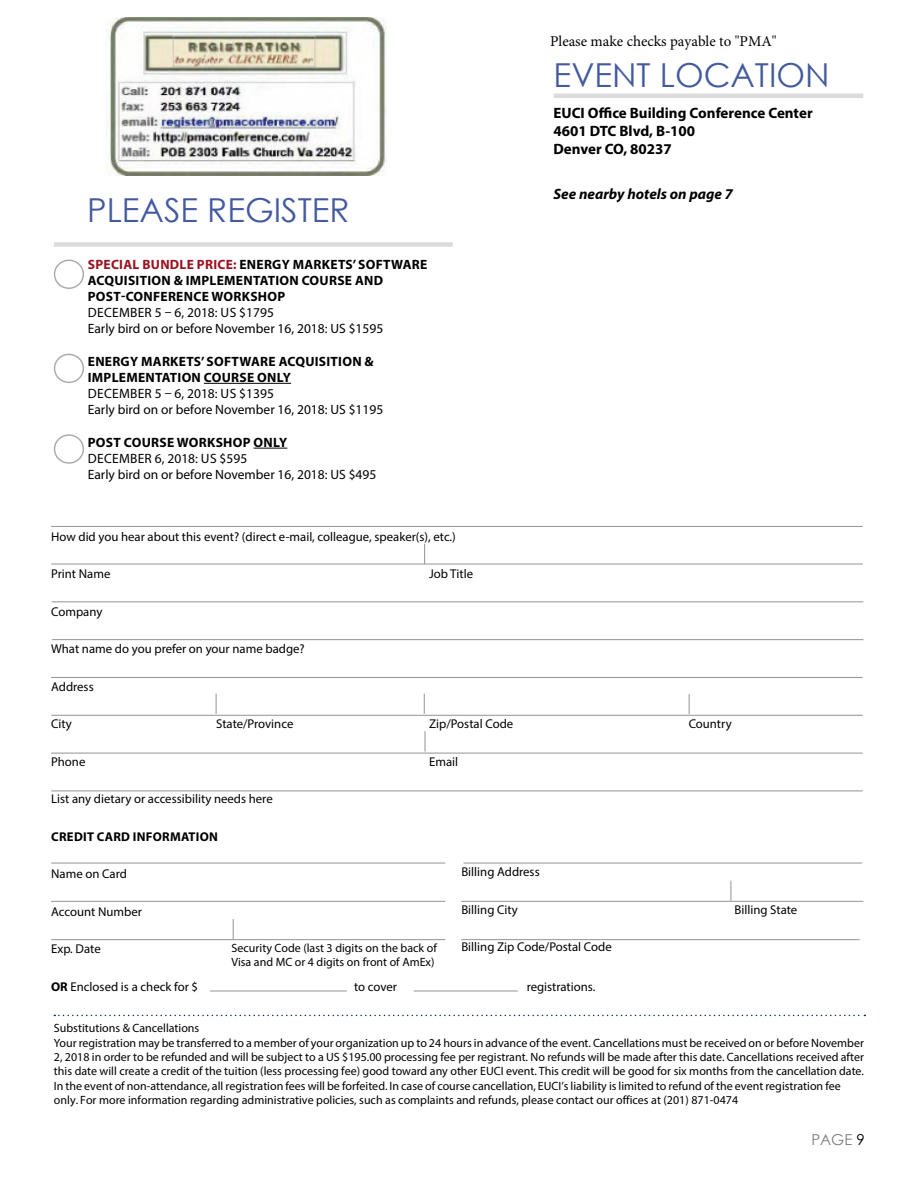
<style>
.page{position:relative;width:918px;height:1188px;background:#fff}
.page>*{position:absolute;margin:0;border:0;box-sizing:border-box;transform-origin:0 0}
.t1{font:33px "Century Gothic";color:#435a9e}
.t2{font:700 15px/18px "Myriad Pro";color:#000}
.t3{font:15px "Minion Pro";color:#000}
.t4{font:italic 700 15px "Myriad Pro";color:#000}
.t5{font:15px "Century Gothic";color:#7d7c7b}
.t6{font:13.5px/16.2px "Myriad Pro";color:#000}
.t7{font:700 13.5px/16.2px "Myriad Pro";letter-spacing:.02em;color:#000}
.t8{font:12.75px "Myriad Pro";color:#000}
.t9{font:700 12.75px "Myriad Pro";letter-spacing:.02em;color:#000}
.t10{font:12px/14.4px "Myriad Pro";color:#000}
.s1{color:#9a1220}
.s2{font-weight:700}
.s3{color:#000}
</style>
<div class="page">
<div style="left:54px;top:242px;width:399px;height:5px;background:#dadbdc"></div>
<hr style="left:204px;top:383px;width:87px;height:1px;background:#000">
<hr style="left:254px;top:448px;width:33px;height:1px;background:#000">
<div style="left:54px;top:260px;width:30px;height:29px;border:1px solid #a7a9ac;border-radius:50%"></div>
<div style="left:554px;top:93px;width:309px;height:5px;background:#dadbdc"></div>
<svg style="left:54px;top:1015px;width:811px;height:1px"></svg>
<hr style="left:210px;top:991px;width:137px;height:1px;background:#959294">
<hr style="left:414px;top:991px;width:104px;height:1px;background:#959294">
<hr style="left:51px;top:526px;width:812px;height:1px;background:#959294">
<hr style="left:51px;top:564px;width:812px;height:1px;background:#959294">
<hr style="left:52px;top:601px;width:811px;height:1px;background:#959294">
<hr style="left:52px;top:639px;width:811px;height:1px;background:#959294">
<hr style="left:51px;top:677px;width:812px;height:1px;background:#959294">
<hr style="left:51px;top:715px;width:812px;height:1px;background:#959294">
<hr style="left:51px;top:753px;width:812px;height:1px;background:#959294">
<hr style="left:51px;top:791px;width:812px;height:1px;background:#959294">
<hr style="left:51px;top:863px;width:394px;height:1px;background:#959294">
<hr style="left:51px;top:901px;width:394px;height:1px;background:#959294">
<hr style="left:51px;top:939px;width:394px;height:1px;background:#959294">
<svg style="left:424px;top:544px;width:1px;height:20px"></svg>
<svg style="left:424px;top:694px;width:1px;height:20px"></svg>
<svg style="left:425px;top:731px;width:1px;height:20px"></svg>
<svg style="left:216px;top:694px;width:1px;height:20px"></svg>
<svg style="left:689px;top:694px;width:1px;height:20px"></svg>
<svg style="left:233px;top:919px;width:1px;height:20px"></svg>
<hr style="left:464px;top:863px;width:398px;height:1px;background:#959294">
<hr style="left:461px;top:901px;width:402px;height:1px;background:#959294">
<hr style="left:461px;top:939px;width:399px;height:1px;background:#959294">
<svg style="left:731px;top:881px;width:1px;height:20px"></svg>
<div style="left:54px;top:354px;width:30px;height:29px;border:1px solid #a7a9ac;border-radius:50%"></div>
<div style="left:54px;top:434px;width:30px;height:30px;border:1px solid #a7a9ac;border-radius:50%"></div>
<img style="left:105px;top:17px;width:282px;height:158px">
<p class="t3" style="left:550px;top:31px;width:228px">Please make checks payable to "PMA"</p>
<h1 class="t1" style="left:87px;top:187px;width:264px">PLEASE REGISTER</h1>
<p class="t7" style="left:88px;top:255px;width:341px"><span class="s1">SPECIAL BUNDLE PRICE:</span> ENERGY MARKETS’ SOFTWARE<br>ACQUISITION &amp; IMPLEMENTATION COURSE AND<br>POST-CONFERENCE WORKSHOP</p>
<p class="t6" style="left:88px;top:304px;width:297px">DECEMBER 5 – 6, 2018: US $1795<br>Early bird on or before November 16, 2018: US $1595</p>
<p class="t7" style="left:88px;top:353px;width:287px">ENERGY MARKETS’ SOFTWARE ACQUISITION &amp;<br>IMPLEMENTATION COURSE ONLY</p>
<p class="t6" style="left:88px;top:385px;width:297px">DECEMBER 5 – 6, 2018: US $1395<br>Early bird on or before November 16, 2018: US $1195</p>
<p class="t7" style="left:88px;top:434px;width:201px">POST COURSE WORKSHOP ONLY</p>
<p class="t6" style="left:88px;top:450px;width:290px">DECEMBER 6, 2018: US $595<br>Early bird on or before November 16, 2018: US $495</p>
<h1 class="t1" style="left:554px;top:52px;width:277px">EVENT LOCATION</h1>
<p class="t2" style="left:554px;top:103px;width:261px">EUCI Office Building Conference Center<br>4601 DTC Blvd, B-100<br>Denver CO, 80237</p>
<p class="t4" style="left:554px;top:184px;width:181px">See nearby hotels on page 7</p>
<p class="t8" style="left:51px;top:529px;width:406px">How did you hear about this event? (direct e-mail, colleague, speaker(s), etc.)</p>
<p class="t8" style="left:51px;top:566px;width:61px">Print Name</p>
<p class="t8" style="left:429px;top:566px;width:45px">Job Title</p>
<p class="t8" style="left:51px;top:604px;width:53px">Company</p>
<p class="t8" style="left:51px;top:641px;width:255px">What name do you prefer on your name badge?</p>
<p class="t8" style="left:51px;top:679px;width:44px">Address</p>
<p class="t8" style="left:51px;top:716px;width:22px">City</p>
<p class="t8" style="left:216px;top:716px;width:79px">State/Province</p>
<p class="t8" style="left:429px;top:716px;width:86px">Zip/Postal Code</p>
<p class="t8" style="left:689px;top:716px;width:45px">Country</p>
<p class="t8" style="left:51px;top:754px;width:36px">Phone</p>
<p class="t8" style="left:429px;top:754px;width:31px">Email</p>
<p class="t8" style="left:51px;top:791px;width:223px">List any dietary or accessibility needs here</p>
<p class="t9" style="left:51px;top:828px;width:168px">CREDIT CARD INFORMATION</p>
<p class="t8" style="left:51px;top:866px;width:77px">Name on Card</p>
<p class="t8" style="left:51px;top:904px;width:92px">Account Number</p>
<p class="t8" style="left:51px;top:941px;width:51px">Exp. Date</p>
<p class="t8" style="left:51px;top:978px;width:148px"><span class="s2">OR</span> Enclosed is a check for $</p>
<p class="t8" style="left:354px;top:978px;width:44px">to cover</p>
<p class="t8" style="left:527px;top:978px;width:70px">registrations.</p>
<p class="t8" style="left:461px;top:864px;width:80px">Billing Address</p>
<p class="t8" style="left:461px;top:902px;width:58px">Billing City</p>
<p class="t8" style="left:734px;top:902px;width:64px">Billing State</p>
<p class="t8" style="left:461px;top:939px;width:152px">Billing Zip Code/Postal Code</p>
<p class="t10" style="left:232px;top:941px;width:207px;line-height:13.5px">Security Code (last 3 digits on the back of<br>Visa and MC or 4 digits on front of AmEx)</p>
<p class="t10" style="left:54px;top:1021px;width:812px">Substitutions &amp; Cancellations<br>Your registration may be transferred to a member of your organization up to 24 hours in advance of the event. Cancellations must be received on or before November 2, 2018 in order to be refunded and will be subject to a US $195.00 processing fee per registrant. No refunds will be made after this date. Cancellations received after this date will create a credit of the tuition (less processing fee) good toward any other EUCI event. This credit will be good for six months from the cancellation date.<br>In the event of non-attendance, all registration fees will be forfeited. In case of course cancellation, EUCI’s liability is limited to refund of the event registration fee only. For more information regarding administrative policies, such as complaints and refunds, please contact our offices at (201) 871-0474</p>
<p class="t5" style="left:811px;top:1129px;width:55px">PAGE <span class="s3">9</span></p>
</div>
